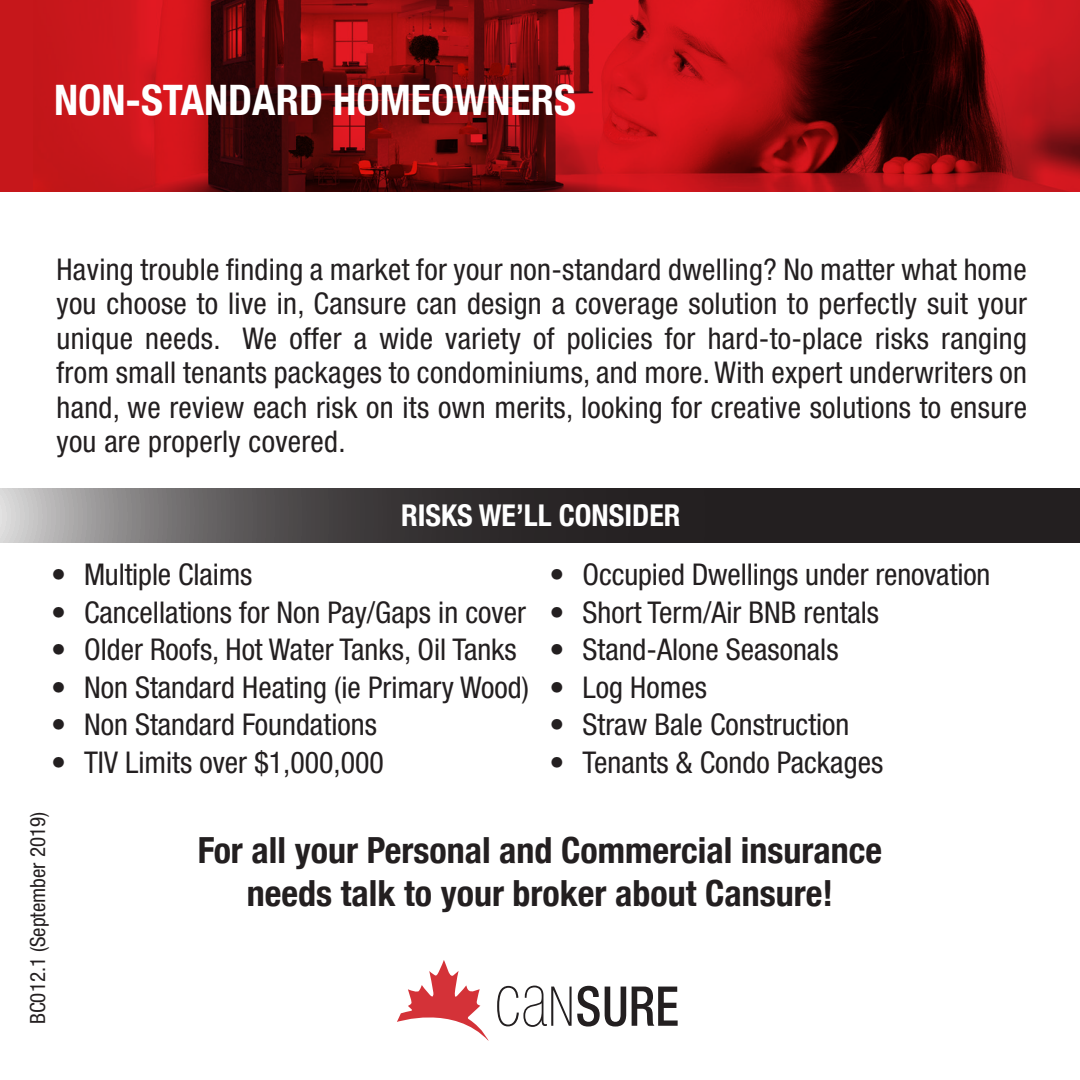
<style>
.page{position:relative;width:1080px;height:1080px;background:#fff}
.page>*{position:absolute;margin:0;border:0;box-sizing:border-box;transform-origin:0 0}
.t1{font:700 condensed 42px "Helvetica Neue";color:#fff}
.t2{font:700 condensed 36px/43.2px "Helvetica Neue";color:#231f20;text-align:center}
.t3{font:condensed 30px/34.5px "Helvetica Neue LT Std";color:#231f20;text-align:justify}
.t4{font:700 condensed 30px "Helvetica Neue";color:#fff}
.t5{font:condensed 21px "Helvetica Neue LT Std";color:#231f20}
</style>
<div class="page">
<svg style="left:0;top:489px;width:1080px;height:54px;background:#434040"></svg>
<svg style="left:0;top:0;width:1080px;height:191px;background:#8f0e12"></svg>
<svg style="left:397px;top:960px;width:92px;height:81px"></svg>
<svg style="left:497px;top:986px;width:129px;height:41px"></svg>
<svg style="left:632px;top:987px;width:46px;height:39px"></svg>
<p class="t1" style="left:54px;top:74px;width:523px">NON-STANDARD HOMEOWNERS</p>
<p class="t3" style="left:57px;top:252px;width:972px">Having trouble finding a market for your non-standard dwelling? No matter what home you choose to live in, Cansure can design a coverage solution to perfectly suit your unique needs. We offer a wide variety of policies for hard-to-place risks ranging from small tenants packages to condominiums, and more. With expert underwriters on hand, we review each risk on its own merits, looking for creative solutions to ensure you are properly covered.</p>
<p class="t4" style="left:401px;top:498px;width:281px">RISKS WE’LL CONSIDER</p>
<p class="t3" style="left:51px;top:557px;width:203px">• Multiple Claims</p>
<p class="t3" style="left:51px;top:595px;width:476px">• Cancellations for Non Pay/Gaps in cover</p>
<p class="t3" style="left:51px;top:632px;width:467px">• Older Roofs, Hot Water Tanks, Oil Tanks</p>
<p class="t3" style="left:51px;top:670px;width:480px">• Non Standard Heating (ie Primary Wood)</p>
<p class="t3" style="left:51px;top:707px;width:327px">• Non Standard Foundations</p>
<p class="t3" style="left:51px;top:745px;width:334px">• TIV Limits over $1,000,000</p>
<p class="t3" style="left:550px;top:557px;width:442px">• Occupied Dwellings under renovation</p>
<p class="t3" style="left:550px;top:595px;width:331px">• Short Term/Air BNB rentals</p>
<p class="t3" style="left:550px;top:632px;width:290px">• Stand-Alone Seasonals</p>
<p class="t3" style="left:550px;top:670px;width:159px">• Log Homes</p>
<p class="t3" style="left:550px;top:707px;width:301px">• Straw Bale Construction</p>
<p class="t3" style="left:550px;top:745px;width:335px">• Tenants &amp; Condo Packages</p>
<p class="t5" style="left:26px;top:1024px;width:214px;rotate:-90deg">BC012.1 (September 2019)</p>
<p class="t2" style="left:198px;top:828px;width:686px">For all your Personal and Commercial insurance needs talk to your broker about Cansure!</p>
</div>
